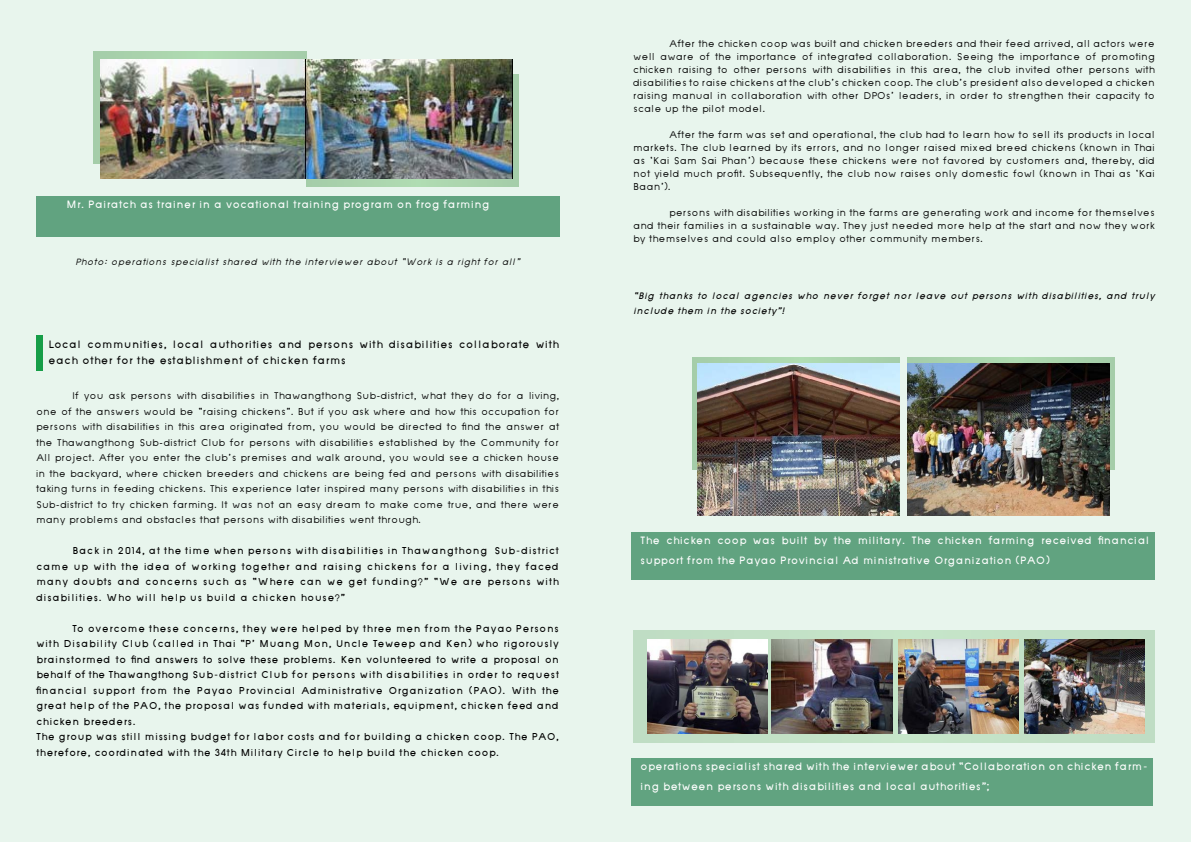
<style>
.page{position:relative;width:1191px;height:842px;background:#e8f5ed}
.page>*{position:absolute;margin:0;border:0;box-sizing:border-box;transform-origin:0 0}
.t1{font:700 17px/20.4px "Chula Narak";letter-spacing:-.01em;color:#fff}
.t2{font:700 17px/15.5px "Chula Narak";color:#000}
.t3{font:16px/13px "Chula Narak";color:#000;text-align:justify}
.t4{font:700 16px/15.5px "Chula Narak";color:#000;text-align:justify}
.t5{font:italic 700 15px/15.5px "Chula Narak";color:#000}
.t6{font:italic 15px "Chula Narak";letter-spacing:.02em;color:#000}
</style>
<div class="page">
<div style="left:36px;top:197px;width:523px;height:40px;background:#61a380"></div>
<div style="left:94px;top:52px;width:212px;height:111px;background:linear-gradient(to right,#aad4ad,#abd5ae)"></div>
<svg style="left:306px;top:75px;width:212px;height:112px;background:#9dc2a1"></svg>
<img style="left:100px;top:60px;width:412px;height:118px">
<div style="left:36px;top:335px;width:7px;height:36px;background:#169e48"></div>
<div style="left:631px;top:532px;width:524px;height:48px;background:#61a380"></div>
<div style="left:631px;top:758px;width:522px;height:48px;background:#61a380"></div>
<div style="left:692px;top:358px;width:207px;height:111px;background:#a7d0ab"></div>
<div style="left:633px;top:631px;width:522px;height:111px;background:#c2e0c6"></div>
<svg style="left:907px;top:358px;width:207px;height:111px;background:#a0c7a3"></svg>
<img style="left:697px;top:363px;width:202px;height:153px">
<img style="left:647px;top:640px;width:120px;height:94px">
<img style="left:1024px;top:640px;width:120px;height:94px">
<img style="left:772px;top:640px;width:120px;height:94px">
<img style="left:898px;top:640px;width:120px;height:94px">
<img style="left:907px;top:363px;width:202px;height:153px">
<p class="t1" style="left:66px;top:193px;width:425px">Mr. Pairatch as trainer in a vocational training program on frog farming</p>
<p class="t6" style="left:75px;top:252px;width:447px">Photo: operations specialist shared with the interviewer about “Work is a right for all”</p>
<p class="t2" style="left:48px;top:335px;width:513px">Local communities, local authorities and persons with disabilities collaborate with each other for the establishment of chicken farms</p>
<p class="t3" style="left:36px;top:388px;width:525px;line-height:15.5px;text-indent:36px">If you ask persons with disabilities in Thawangthong Sub-district, what they do for a living, one of the answers would be “raising chickens”. But if you ask where and how this occupation for persons with disabilities in this area originated from, you would be directed to find the answer at the Thawangthong Sub-district Club for persons with disabilities established by the Community for All project. After you enter the club’s premises and walk around, you would see a chicken house in the backyard, where chicken breeders and chickens are being fed and persons with disabilities taking turns in feeding chickens. This experience later inspired many persons with disabilities in this Sub-district to try chicken farming. It was not an easy dream to make come true, and there were many problems and obstacles that persons with disabilities went through.</p>
<p class="t4" style="left:36px;top:542px;width:525px;text-indent:36px">Back in 2014, at the time when persons with disabilities in Thawangthong Sub-district came up with the idea of working together and raising chickens for a living, they faced many doubts and concerns such as “Where can we get funding?” “We are persons with disabilities. Who will help us build a chicken house?”</p>
<p class="t4" style="left:36px;top:619px;width:525px;text-align:left;text-indent:36px">To overcome these concerns, they were helped by three men from the Payao Persons with Disability Club (called in Thai “P’ Muang Mon, Uncle Teweep and Ken) who rigorously brainstormed to find answers to solve these problems. Ken volunteered to write a proposal on behalf of the Thawangthong Sub-district Club for persons with disabilities in order to request financial support from the Payao Provincial Administrative Organization (PAO). With the great help of the PAO, the proposal was funded with materials, equipment, chicken feed and chicken breeders.<br>The group was still missing budget for labor costs and for building a chicken coop. The PAO, therefore, coordinated with the 34th Military Circle to help build the chicken coop.</p>
<p class="t3" style="left:633px;top:37px;width:523px;text-indent:36px">After the chicken coop was built and chicken breeders and their feed arrived, all actors were well aware of the importance of integrated collaboration. Seeing the importance of promoting chicken raising to other persons with disabilities in this area, the club invited other persons with disabilities to raise chickens at the club’s chicken coop. The club’s president also developed a chicken raising manual in collaboration with other DPOs’ leaders, in order to strengthen their capacity to scale up the pilot model.</p>
<p class="t3" style="left:633px;top:128px;width:523px;text-indent:36px">After the farm was set and operational, the club had to learn how to sell its products in local markets. The club learned by its errors, and no longer raised mixed breed chickens (known in Thai as ‘Kai Sam Sai Phan’) because these chickens were not favored by customers and, thereby, did not yield much profit. Subsequently, the club now raises only domestic fowl (known in Thai as ‘Kai Baan’).</p>
<p class="t3" style="left:633px;top:206px;width:523px;text-indent:36px">persons with disabilities working in the farms are generating work and income for themselves and their families in a sustainable way. They just needed more help at the start and now they work by themselves and could also employ other community members.</p>
<p class="t5" style="left:633px;top:286px;width:527px">“Big thanksto localagencieswho neverforgetnorleave outpersonswithdisabilities,and truly include them in the society”!</p>
<p class="t1" style="left:640px;top:529px;width:511px">The chicken coop was built by the military. The chicken farming received financial support from the Payao Provincial Ad ministrative Organization (PAO)</p>
<p class="t1" style="left:640px;top:755px;width:509px">operations specialist shared with the interviewer about “Collaboration on chicken farm&shy;ing between persons with disabilities and local authorities”;</p>
</div>
